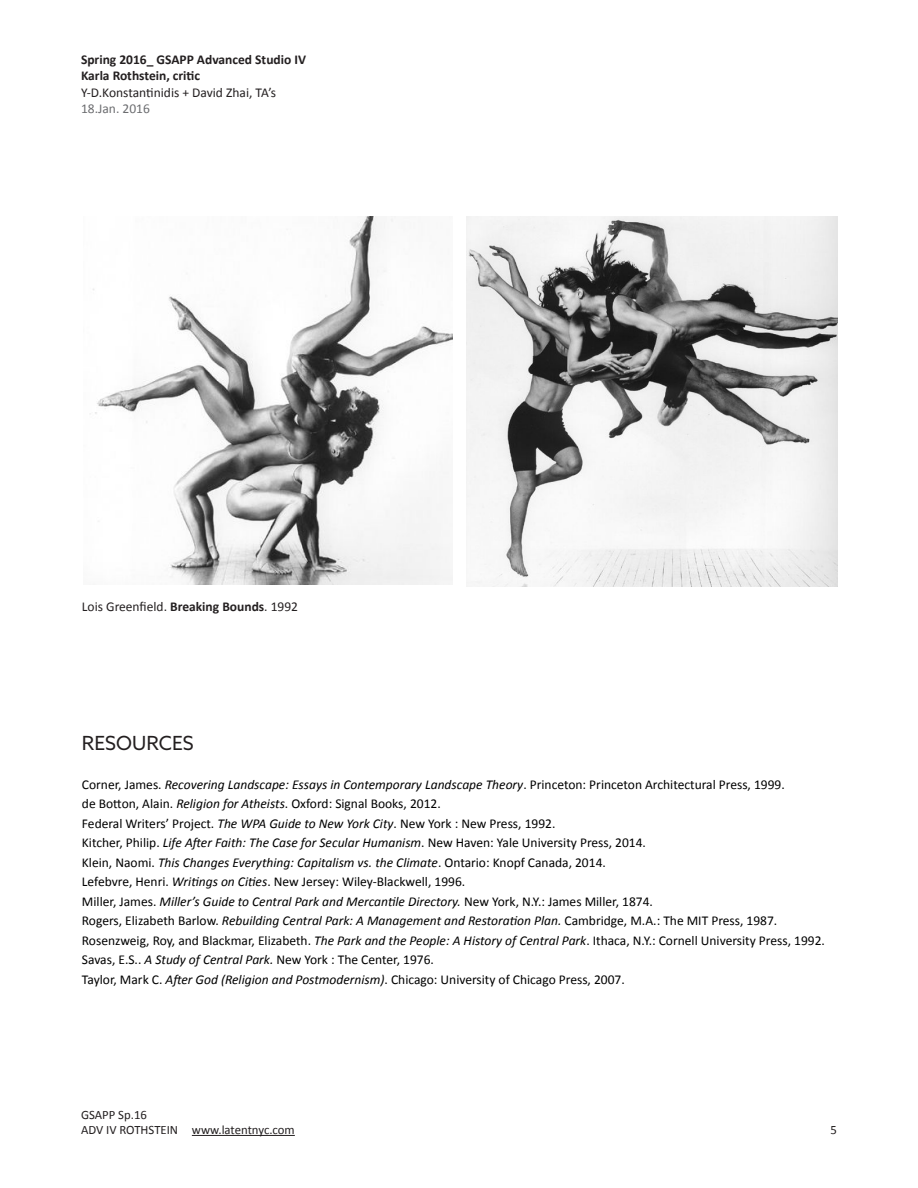
<style>
.page{position:relative;width:918px;height:1188px;background:#fff}
.page>*{position:absolute;margin:0;border:0;box-sizing:border-box;transform-origin:0 0}
.BODY{font:19.5px "Azo Sans";color:#231f20}
.BODY-2{font:13.5px "Calibri";color:#000}
.BODY-3{font:italic 13.5px "Calibri";color:#000}
.CAPTION{font:13.5px "Calibri";color:#231f20}
.t1{font:700 13.5px/16.2px "Calibri";color:#231f20}
.t2{font:13.5px "Calibri";color:#6c6d70}
.t3{font:12.75px/15.3px "Calibri";color:#231f20}
.s1{font-weight:700}
.s2{font-style:italic}
.s3{font-style:normal}
</style>
<div class="page">
<hr style="left:192px;top:1135px;width:103px;height:1px;background:#231f20">
<img style="left:467px;top:216px;width:370px;height:370px">
<img style="left:90px;top:216px;width:362px;height:369px">
<p class="t1" style="left:81px;top:51px;width:227px">Spring 2016_ GSAPP Advanced Studio IV<br>Karla Rothstein, critic</p>
<p class="CAPTION" style="left:81px;top:83px;width:197px">Y-D.Konstantinidis + David Zhai, TA’s</p>
<p class="t2" style="left:81px;top:99px;width:70px">18.Jan. 2016</p>
<p class="CAPTION" style="left:82px;top:597px;width:218px">Lois Greenfield. <span class="s1">Breaking Bounds</span>. 1992</p>
<p class="BODY" style="left:82px;top:730px;width:113px">RESOURCES</p>
<p class="BODY-2" style="left:82px;top:775px;width:704px">Corner, James. <span class="s2">Recovering Landscape: Essays in Contemporary Landscape Theory</span>. Princeton: Princeton Architectural Press, 1999.</p>
<p class="BODY-2" style="left:82px;top:794px;width:360px">de Botton, Alain. <span class="s2">Religion for Atheists</span>. Oxford: Signal Books, 2012.</p>
<p class="BODY-2" style="left:82px;top:814px;width:475px">Federal Writers’ Project. <span class="s2">The WPA Guide to New York City</span>. New York : New Press, 1992.</p>
<p class="BODY-2" style="left:82px;top:833px;width:566px">Kitcher, Philip. <span class="s2">Life After Faith: The Case for Secular Humanism</span>. New Haven: Yale University Press, 2014.</p>
<p class="BODY-3" style="left:82px;top:853px;width:525px"><span class="s3">Klein, Naomi.</span> This Changes Everything: Capitalism vs. the Climate<span class="s3">. Ontario: Knopf Canada, 2014.</span></p>
<p class="BODY-2" style="left:82px;top:872px;width:385px">Lefebvre, Henri. <span class="s2">Writings on Cities</span>. New Jersey: Wiley-Blackwell, 1996.</p>
<p class="BODY-3" style="left:82px;top:892px;width:573px"><span class="s3">Miller, James.</span> Miller’s Guide to Central Park and Mercantile Directory. <span class="s3">New York, N.Y.: James Miller, 1874.</span></p>
<p class="BODY-2" style="left:82px;top:911px;width:697px">Rogers, Elizabeth Barlow. <span class="s2">Rebuilding Central Park: A Management and Restoration Plan.</span> Cambridge, M.A.: The MIT Press, 1987.</p>
<p class="BODY-2" style="left:82px;top:931px;width:744px">Rosenzweig, Roy, and Blackmar, Elizabeth. <span class="s2">The Park and the People: A History of Central Park</span>. Ithaca, N.Y.: Cornell University Press, 1992.</p>
<p class="BODY-2" style="left:82px;top:950px;width:354px">Savas, E.S.. <span class="s2">A Study of Central Park.</span> New York : The Center, 1976.</p>
<p class="BODY-2" style="left:82px;top:970px;width:544px">Taylor, Mark C. <span class="s2">After God (Religion and Postmodernism)</span>. Chicago: University of Chicago Press, 2007.</p>
<p class="t3" style="left:81px;top:1106px;width:215px">GSAPP Sp.16<br>ADV IV ROTHSTEIN www.latentnyc.com</p>
<p class="t3" style="left:831px;top:1122px;width:8px">5</p>
</div>
